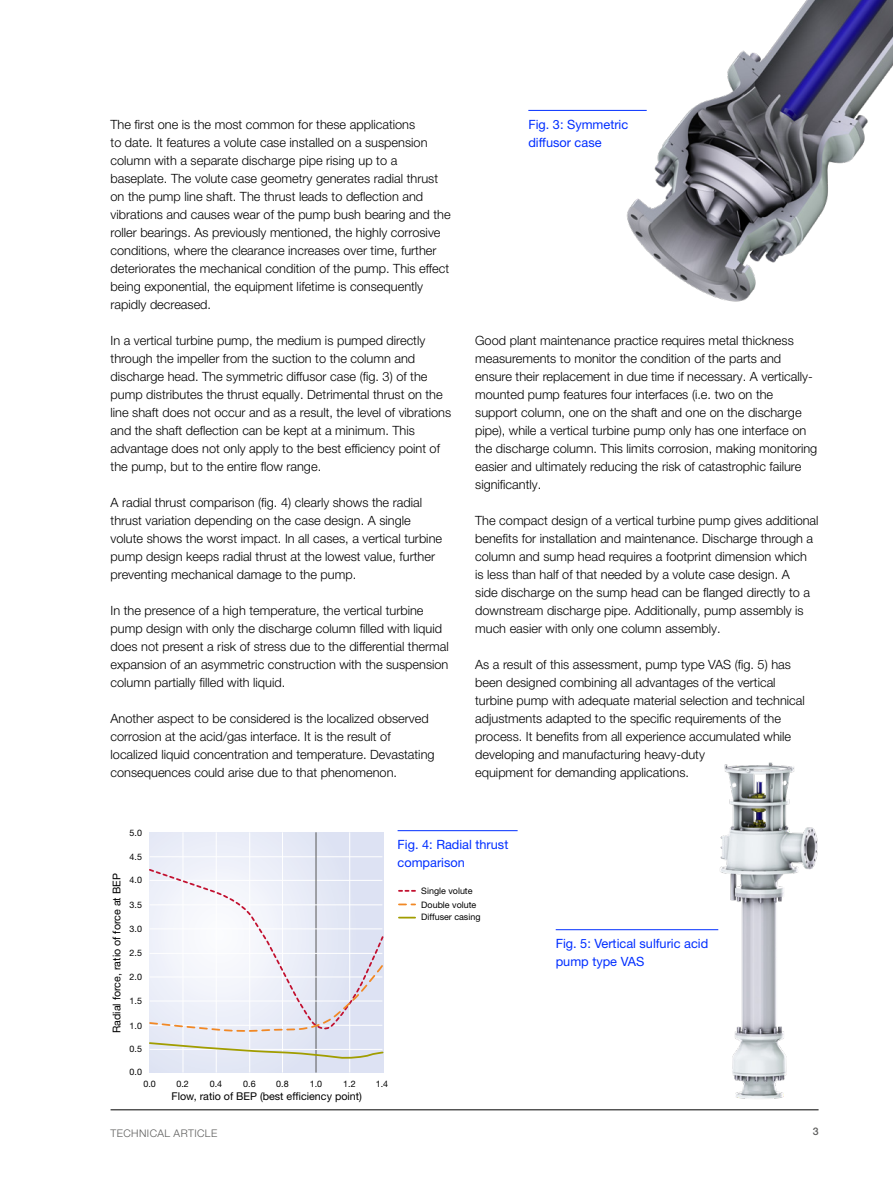
<style>
.page{position:relative;width:893px;height:1191px;background:#fff}
.page>*{position:absolute;margin:0;border:0;box-sizing:border-box;transform-origin:0 0}
.Body_text_8_5pt{font:300 12.75px/18px "Helvetica Neue LT Pro";color:#000}
.Caption_8_5_pt{font:12.75px/18px "Helvetica Neue LT Pro";color:#002eff}
.t1{font:10.65px "Helvetica Neue LT Com";color:#000}
.t2{font:300 10.5px "Helvetica Neue LT Pro";letter-spacing:.04em;color:#5c5c5b}
.t3{font:500 10.5px "Helvetica Neue LT Pro";color:#5c5c5b}
.t4{font:9px/13.8px "Helvetica Neue LT Com";color:#000}
</style>
<div class="page">
<hr style="left:111px;top:1109px;width:708px;height:1px;background:#000">
<img style="left:618px;top:0;width:275px;height:302px">
<hr style="left:528px;top:110px;width:119px;height:1px;background:#002eff">
<div style="left:149px;top:832px;width:234px;height:240px;background:#e4e8f5"></div>
<hr style="left:150px;top:856px;width:232px;height:1px;background:#fff">
<hr style="left:183px;top:832px;width:1px;height:240px;background:#fff">
<hr style="left:216px;top:832px;width:1px;height:240px;background:#fff">
<hr style="left:249px;top:832px;width:1px;height:240px;background:#fff">
<hr style="left:282px;top:832px;width:1px;height:240px;background:#fff">
<hr style="left:349px;top:832px;width:1px;height:240px;background:#fff">
<hr style="left:316px;top:832px;width:1px;height:240px;background:#575756">
<svg style="left:149px;top:867px;width:235px;height:166px"></svg>
<svg style="left:149px;top:1041px;width:235px;height:19px"></svg>
<svg style="left:399px;top:890px;width:17px;height:1px"></svg>
<svg style="left:399px;top:903px;width:16px;height:2px"></svg>
<svg style="left:399px;top:916px;width:16px;height:2px"></svg>
<hr style="left:398px;top:830px;width:120px;height:1px;background:#002eff">
<img style="left:710px;top:762px;width:108px;height:337px">
<hr style="left:556px;top:929px;width:162px;height:1px;background:#002eff">
<p class="Body_text_8_5pt" style="left:111px;top:115px;width:342px">The first one is the most common for these applications<br>to date. It features a volute case installed on a suspension column with a separate discharge pipe rising up to a baseplate. The volute case geometry generates radial thrust on the pump line shaft. The thrust leads to deflection and vibrations and causes wear of the pump bush bearing and the roller bearings. As previously mentioned, the highly corrosive conditions, where the clearance increases over time, further deteriorates the mechanical condition of the pump. This effect being exponential, the equipment lifetime is consequently rapidly decreased.</p>
<p class="Body_text_8_5pt" style="left:111px;top:331px;width:342px">In a vertical turbine pump, the medium is pumped directly through the impeller from the suction to the column and discharge head. The symmetric diffusor case (fig. 3) of the pump distributes the thrust equally. Detrimental thrust on the line shaft does not occur and as a result, the level of vibrations and the shaft deflection can be kept at a minimum. This advantage does not only apply to the best efficiency point of the pump, but to the entire flow range.</p>
<p class="Body_text_8_5pt" style="left:111px;top:493px;width:333px">A radial thrust comparison (fig. 4) clearly shows the radial thrust variation depending on the case design. A single volute shows the worst impact. In all cases, a vertical turbine pump design keeps radial thrust at the lowest value, further preventing mechanical damage to the pump.</p>
<p class="Body_text_8_5pt" style="left:111px;top:601px;width:340px">In the presence of a high temperature, the vertical turbine pump design with only the discharge column filled with liquid does not present a risk of stress due to the differential thermal expansion of an asymmetric construction with the suspension column partially filled with liquid.</p>
<p class="Body_text_8_5pt" style="left:111px;top:709px;width:326px">Another aspect to be considered is the localized observed corrosion at the acid/gas interface. It is the result of localized liquid concentration and temperature. Devastating consequences could arise due to that phenomenon.</p>
<p class="Caption_8_5_pt" style="left:528px;top:115px;width:101px">Fig. 3: Symmetric diffusor case</p>
<p class="Body_text_8_5pt" style="left:475px;top:331px;width:344px">Good plant maintenance practice requires metal thickness measurements to monitor the condition of the parts and ensure their replacement in due time if necessary. A vertically&shy;mounted pump features four interfaces (i.e. two on the support column, one on the shaft and one on the discharge pipe), while a vertical turbine pump only has one interface on the discharge column. This limits corrosion, making monitoring easier and ultimately reducing the risk of catastrophic failure significantly.</p>
<p class="Body_text_8_5pt" style="left:475px;top:511px;width:345px">The compact design of a vertical turbine pump gives additional benefits for installation and maintenance. Discharge through a column and sump head requires a footprint dimension which is less than half of that needed by a volute case design. A<br>side discharge on the sump head can be flanged directly to a downstream discharge pipe. Additionally, pump assembly is much easier with only one column assembly.</p>
<p class="Body_text_8_5pt" style="left:475px;top:655px;width:331px">As a result of this assessment, pump type VAS (fig. 5) has been designed combining all advantages of the vertical turbine pump with adequate material selection and technical adjustments adapted to the specific requirements of the process. It benefits from all experience accumulated while developing and manufacturing heavy-duty<br>equipment for demanding applications.</p>
<p class="t4" style="left:130px;top:825px;width:14px">5.0</p>
<p class="t4" style="left:130px;top:849px;width:14px">4.5</p>
<p class="t4" style="left:130px;top:872px;width:14px">4.0</p>
<p class="t4" style="left:130px;top:897px;width:14px">3.5</p>
<p class="t4" style="left:130px;top:921px;width:14px">3.0</p>
<p class="t4" style="left:130px;top:946px;width:14px">2.5</p>
<p class="t4" style="left:130px;top:969px;width:14px">2.0</p>
<p class="t4" style="left:130px;top:993px;width:14px">1.5</p>
<p class="t4" style="left:130px;top:1018px;width:14px">1.0</p>
<p class="t4" style="left:130px;top:1064px;width:14px">0.0</p>
<p class="t1" style="left:110px;top:1033px;width:161px;rotate:-90deg">Radial force, ratio of force at BEP</p>
<p class="t4" style="left:130px;top:1041px;width:14px">0.5</p>
<p class="t4" style="left:143px;top:1076px;width:14px">0.0</p>
<p class="t4" style="left:177px;top:1076px;width:14px">0.2</p>
<p class="t4" style="left:210px;top:1076px;width:14px">0.4</p>
<p class="t4" style="left:243px;top:1076px;width:14px">0.6</p>
<p class="t4" style="left:276px;top:1076px;width:14px">0.8</p>
<p class="t4" style="left:310px;top:1076px;width:14px">1.0</p>
<p class="t4" style="left:343px;top:1076px;width:14px">1.2</p>
<p class="t1" style="left:172px;top:1089px;width:192px">Flow, ratio of BEP (best efficiency point)</p>
<p class="Caption_8_5_pt" style="left:398px;top:835px;width:112px">Fig. 4: Radial thrust comparison</p>
<p class="t4" style="left:421px;top:883px;width:57px">Single volute<br>Double volute</p>
<p class="t4" style="left:421px;top:910px;width:61px">Diffuser casing</p>
<p class="t4" style="left:376px;top:1076px;width:14px">1.4</p>
<p class="Caption_8_5_pt" style="left:556px;top:934px;width:154px">Fig. 5: Vertical sulfuric acid pump type VAS</p>
<p class="t2" style="left:111px;top:1126px;width:108px">TECHNICAL ARTICLE</p>
<p class="t3" style="left:813px;top:1124px;width:7px">3</p>
</div>
